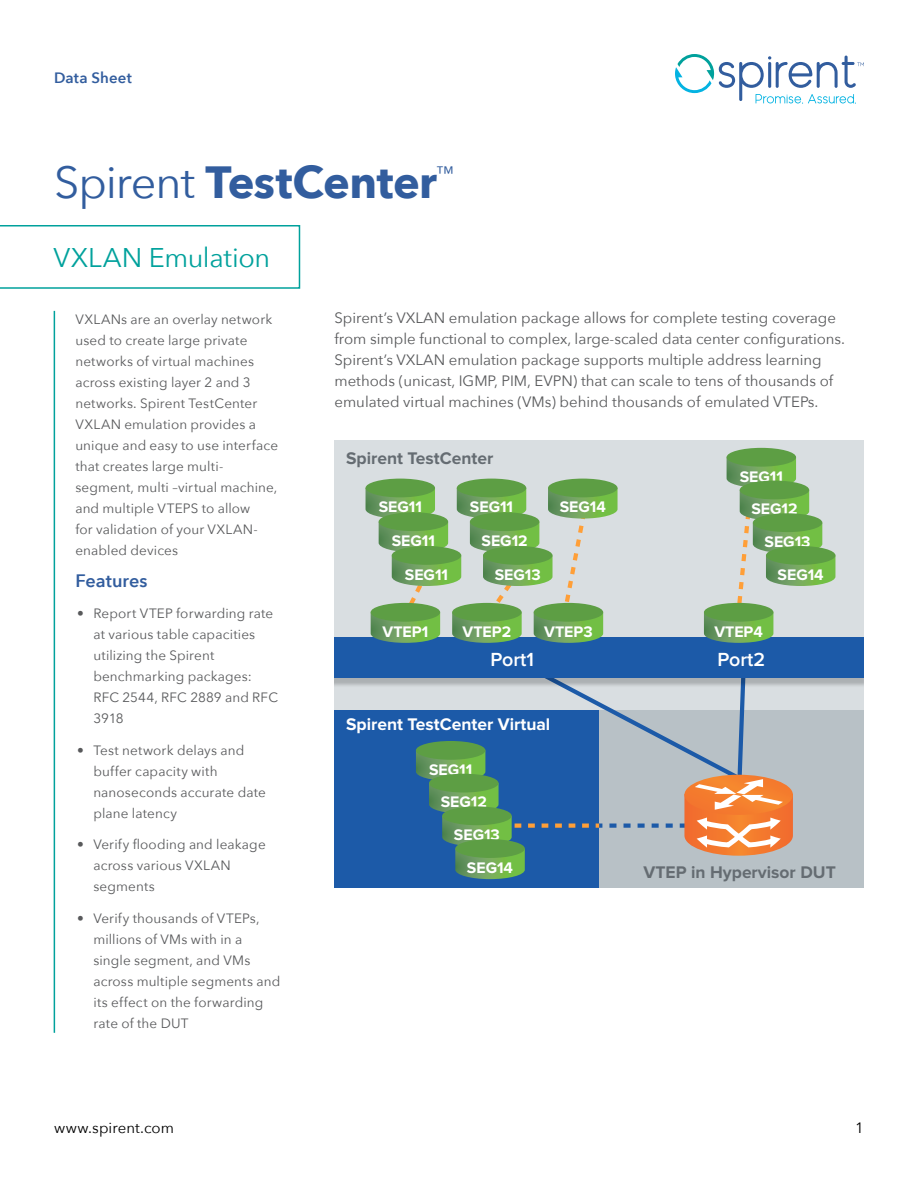
<style>
.page{position:relative;width:918px;height:1188px;background:#fff}
.page>*{position:absolute;margin:0;border:0;box-sizing:border-box;transform-origin:0 0}
.t1{font:700 45px "Avenir Next";letter-spacing:-.01em;color:#325d9e}
.t2{font:27px "Avenir Next";letter-spacing:-.01em;color:#00a19c}
.t3{font:600 19.65px "Proxima Nova";color:#fff}
.t4{font:600 18px "Avenir Next";letter-spacing:.005em;color:#325d9e}
.t5{font:18px "Avenir Next";color:#325d9e}
.t6{font:700 17.4px "Proxima Nova";color:#656c72}
.t7{font:700 17.4px "Proxima Nova";color:#fff}
.t8{font:700 15.9px "Proxima Nova";color:#fff}
.t9{font:15px/21px "Avenir Next";color:#58595b}
.t10{font:15px "Avenir Next";letter-spacing:.005em;color:#000}
.t11{font:600 15px "Avenir Next";letter-spacing:.01em;color:#325d9e}
.t12{font:13.5px/21px "Avenir Next";letter-spacing:.01em;color:#58595b}
.s1{font-weight:400}
</style>
<div class="page">
<svg style="left:675px;top:54px;width:189px;height:50px"></svg>
<hr style="left:54px;top:311px;width:1px;height:722px;background:#00a19c">
<svg style="left:0;top:225px;width:300px;height:64px"></svg>
<div style="left:334px;top:441px;width:530px;height:447px;background:#d9dee1"></div>
<div style="left:597px;top:710px;width:267px;height:178px;background:#b8c1c6"></div>
<div style="left:334px;top:710px;width:265px;height:178px;background:#1c5aa8"></div>
<div style="left:334px;top:637px;width:530px;height:41px;background:#1c5aa8"></div>
<div style="left:727px;top:448px;width:69px;height:19px;background:#5d9e44;border-radius:50%"></div>
<svg style="left:704px;top:457px;width:131px;height:186px"></svg>
<div style="left:704px;top:603px;width:69px;height:19px;background:#5d9e44;border-radius:50%"></div>
<div style="left:366px;top:479px;width:69px;height:18px;background:#5d9e44;border-radius:50%"></div>
<div style="left:457px;top:479px;width:69px;height:18px;background:#5d9e44;border-radius:50%"></div>
<div style="left:548px;top:479px;width:70px;height:18px;background:#5d9e44;border-radius:50%"></div>
<svg style="left:366px;top:488px;width:252px;height:155px"></svg>
<div style="left:534px;top:603px;width:69px;height:19px;background:#5d9e44;border-radius:50%"></div>
<svg style="left:416px;top:678px;width:377px;height:201px"></svg>
<p class="t11" style="left:54px;top:65px;width:79px">Data Sheet</p>
<h1 class="t1" style="left:54px;top:144px;width:385px"><span class="s1">Spirent</span> TestCenter</h1>
<h3 class="t5" style="left:436px;top:157px;width:19px">™</h3>
<h2 class="t2" style="left:53px;top:235px;width:218px">VXLAN Emulation</h2>
<p class="t12" style="left:75px;top:309px;width:204px">VXLANs are an overlay network used to create large private networks of virtual machines across existing layer 2 and 3 networks. Spirent TestCenter<br>VXLAN emulation provides a unique and easy to use interface that creates large multi&shy;segment, multi –virtual machine, and multiple VTEPS to allow<br>for validation of your VXLAN&shy;enabled devices</p>
<h3 class="t4" style="left:75px;top:565px;width:74px">Features</h3>
<p class="t12" style="left:93px;top:603px;width:186px;text-indent:-16px">• Report VTEP forwarding rate at various table capacities utilizing the Spirent benchmarking packages:<br>RFC 2544, RFC 2889 and RFC<br>3918</p>
<p class="t12" style="left:93px;top:739px;width:174px;text-indent:-16px">• Test network delays and buffer capacity with nanoseconds accurate date plane latency</p>
<p class="t12" style="left:93px;top:834px;width:174px;text-indent:-16px">• Verify flooding and leakage across various VXLAN segments</p>
<p class="t12" style="left:93px;top:907px;width:188px;text-indent:-16px">• Verify thousands of VTEPs, millions of VMs with in a single segment, and VMs across multiple segments and its effect on the forwarding rate of the DUT</p>
<p class="t9" style="left:334px;top:307px;width:512px">Spirent’s VXLAN emulation package allows for complete testing coverage from simple functional to complex, large-scaled data center configurations.<br>Spirent’s VXLAN emulation package supports multiple address learning methods (unicast, IGMP, PIM, EVPN) that can scale to tens of thousands of emulated virtual machines (VMs) behind thousands of emulated VTEPs.</p>
<p class="t6" style="left:346px;top:448px;width:149px">Spirent TestCenter</p>
<p class="t8" style="left:379px;top:498px;width:45px">SEG11</p>
<p class="t8" style="left:392px;top:532px;width:45px">SEG11</p>
<p class="t8" style="left:405px;top:565px;width:45px">SEG11</p>
<p class="t8" style="left:470px;top:498px;width:45px">SEG11</p>
<p class="t8" style="left:482px;top:532px;width:48px">SEG12</p>
<p class="t8" style="left:495px;top:565px;width:47px">SEG13</p>
<p class="t8" style="left:560px;top:498px;width:48px">SEG14</p>
<p class="t8" style="left:740px;top:467px;width:45px">SEG11</p>
<p class="t8" style="left:751px;top:500px;width:48px">SEG12</p>
<p class="t8" style="left:765px;top:533px;width:47px">SEG13</p>
<p class="t8" style="left:778px;top:565px;width:48px">SEG14</p>
<p class="t8" style="left:463px;top:622px;width:50px">VTEP2</p>
<p class="t8" style="left:544px;top:622px;width:50px">VTEP3</p>
<p class="t8" style="left:383px;top:622px;width:47px">VTEP1</p>
<p class="t8" style="left:714px;top:622px;width:50px">VTEP4</p>
<h3 class="t3" style="left:490px;top:648px;width:45px">Port1</h3>
<h3 class="t3" style="left:717px;top:648px;width:49px">Port2</h3>
<p class="t7" style="left:346px;top:714px;width:206px">Spirent TestCenter Virtual</p>
<p class="t8" style="left:429px;top:760px;width:45px">SEG11</p>
<p class="t8" style="left:441px;top:793px;width:48px">SEG12</p>
<p class="t8" style="left:454px;top:826px;width:47px">SEG13</p>
<p class="t8" style="left:467px;top:858px;width:48px">SEG14</p>
<p class="t6" style="left:644px;top:862px;width:194px">VTEP in Hypervisor DUT</p>
<p class="t10" style="left:54px;top:1115px;width:122px">www.spirent.com</p>
<p class="t10" style="left:855px;top:1115px;width:10px">1</p>
</div>
